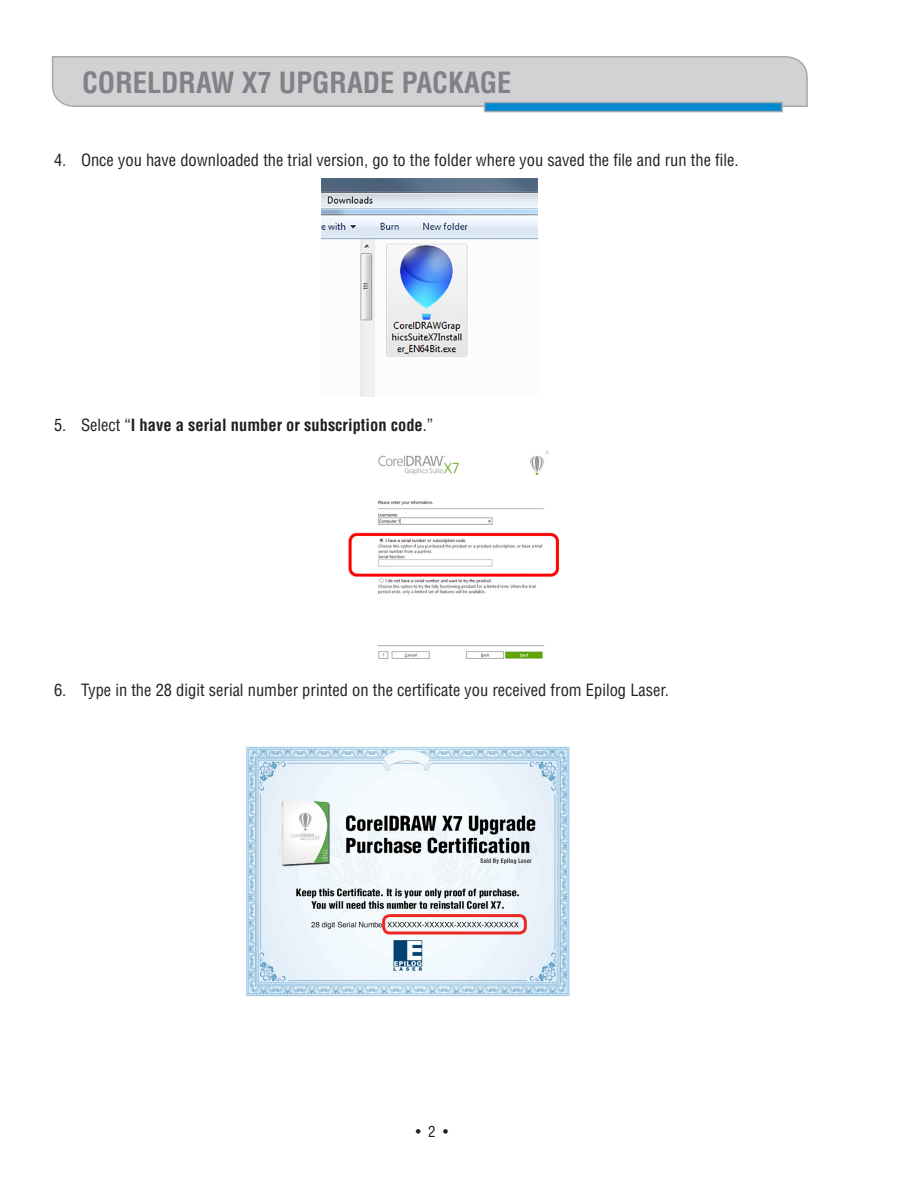
<style>
.page{position:relative;width:918px;height:1188px;background:#fff}
.page>*{position:absolute;margin:0;border:0;box-sizing:border-box;transform-origin:0 0}
.Section_Header_Cont{font:700 condensed 28.5px "Helvetica";color:#808285}
.t1{font:condensed 16.5px "Helvetica";color:#231f20}
.t2{font:700 condensed 16.5px "Helvetica";color:#231f20}
.PageNumbers{font:condensed 15px "Helvetica";color:#231f20}
.s1{font-weight:400}
</style>
<div class="page">
<svg style="left:51px;top:56px;width:757px;height:57px;background:#c6ced4"></svg>
<img style="left:321px;top:179px;width:216px;height:218px">
<img style="left:348px;top:450px;width:211px;height:209px">
<img style="left:246px;top:746px;width:323px;height:251px">
<div style="left:382px;top:914px;width:145px;height:21px;border:3px solid #ee2823;border-radius:6px"></div>
<p class="Section_Header_Cont" style="left:82px;top:65px;width:33px">Corel</p>
<p class="Section_Header_Cont" style="left:161px;top:65px;width:135px">DRAW x7 upgrade</p>
<p class="Section_Header_Cont" style="left:402px;top:65px;width:32px">Package</p>
<p class="t1" style="left:54px;top:150px;width:686px">4. Once you have downloaded the trial version, go to the folder where you saved the file and run the file.</p>
<p class="t2" style="left:54px;top:415px;width:381px"><span class="s1">5. Select “</span>I have a serial number or subscription code<span class="s1">.”</span></p>
<p class="t1" style="left:54px;top:679px;width:616px">6. Type in the 28 digit serial number printed on the certificate you received from Epilog Laser.</p>
<p class="PageNumbers" style="left:416px;top:1122px;width:34px">• 2 •</p>
</div>
